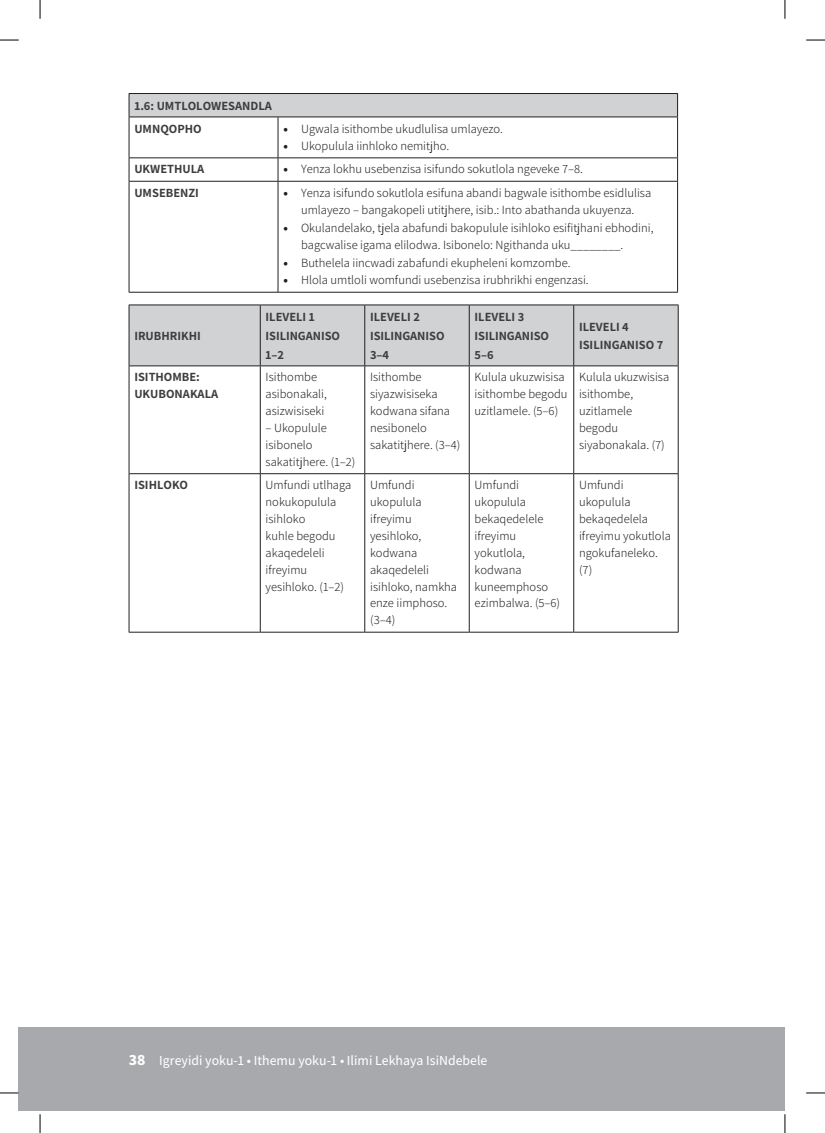
<style>
.page{position:relative;width:825px;height:1133px;background:#fff}
.page>*{position:absolute;margin:0;border:0;box-sizing:border-box;transform-origin:0 0}
.t1{font:500 13.75px "Assistant";color:#fff}
.t2{font:300 12.5px/16.9px "Assistant";color:#231f20}
.t3{font:700 12.5px/18.8px "Assistant";color:#3e3e3f}
.s1{font-weight:800}
.s2{font-family:"Noto Sans JP";font-weight:900}
</style>
<div class="page">
<div style="left:19px;top:1027px;width:765px;height:83px;background:#a8a9ad"></div>
<div style="left:129px;top:93px;width:548px;height:24px;background:#d1d2d4"></div>
<svg style="left:130px;top:118px;width:547px;height:174px"></svg>
<hr style="left:277px;top:117px;width:1px;height:40px;background:#231f20">
<hr style="left:129px;top:157px;width:149px;height:1px;background:#231f20">
<hr style="left:278px;top:157px;width:399px;height:1px;background:#231f20">
<svg style="left:277px;top:158px;width:1px;height:23px"></svg>
<hr style="left:129px;top:181px;width:149px;height:1px;background:#231f20">
<hr style="left:278px;top:181px;width:399px;height:1px;background:#231f20">
<hr style="left:277px;top:181px;width:1px;height:111px;background:#231f20">
<hr style="left:129px;top:117px;width:1px;height:40px;background:#231f20">
<hr style="left:677px;top:117px;width:1px;height:40px;background:#231f20">
<svg style="left:129px;top:158px;width:1px;height:23px"></svg>
<svg style="left:677px;top:158px;width:1px;height:23px"></svg>
<hr style="left:129px;top:181px;width:1px;height:111px;background:#231f20">
<hr style="left:677px;top:181px;width:1px;height:111px;background:#231f20">
<hr style="left:129px;top:292px;width:149px;height:1px;background:#231f20">
<hr style="left:278px;top:292px;width:399px;height:1px;background:#231f20">
<hr style="left:129px;top:93px;width:149px;height:1px;background:#231f20">
<svg style="left:129px;top:94px;width:1px;height:23px"></svg>
<hr style="left:278px;top:93px;width:399px;height:1px;background:#231f20">
<svg style="left:677px;top:94px;width:1px;height:23px"></svg>
<hr style="left:129px;top:117px;width:149px;height:1px;background:#231f20">
<hr style="left:278px;top:117px;width:399px;height:1px;background:#231f20">
<div style="left:130px;top:305px;width:547px;height:60px;background:#d1d2d4"></div>
<svg style="left:130px;top:366px;width:547px;height:266px"></svg>
<hr style="left:260px;top:305px;width:1px;height:60px;background:#231f20">
<hr style="left:364px;top:305px;width:1px;height:60px;background:#231f20">
<hr style="left:468px;top:305px;width:1px;height:60px;background:#231f20">
<hr style="left:573px;top:305px;width:1px;height:60px;background:#231f20">
<hr style="left:260px;top:366px;width:1px;height:107px;background:#231f20">
<hr style="left:364px;top:366px;width:1px;height:107px;background:#231f20">
<hr style="left:468px;top:366px;width:1px;height:107px;background:#231f20">
<hr style="left:573px;top:366px;width:1px;height:107px;background:#231f20">
<hr style="left:129px;top:473px;width:131px;height:1px;background:#231f20">
<hr style="left:260px;top:473px;width:104px;height:1px;background:#231f20">
<hr style="left:260px;top:474px;width:1px;height:158px;background:#231f20">
<hr style="left:364px;top:473px;width:105px;height:1px;background:#231f20">
<hr style="left:364px;top:474px;width:1px;height:158px;background:#231f20">
<hr style="left:469px;top:473px;width:104px;height:1px;background:#231f20">
<hr style="left:468px;top:474px;width:1px;height:158px;background:#231f20">
<hr style="left:573px;top:473px;width:105px;height:1px;background:#231f20">
<hr style="left:573px;top:474px;width:1px;height:158px;background:#231f20">
<hr style="left:129px;top:632px;width:131px;height:1px;background:#231f20">
<hr style="left:260px;top:632px;width:104px;height:1px;background:#231f20">
<hr style="left:364px;top:632px;width:105px;height:1px;background:#231f20">
<hr style="left:469px;top:632px;width:104px;height:1px;background:#231f20">
<hr style="left:573px;top:632px;width:105px;height:1px;background:#231f20">
<hr style="left:129px;top:366px;width:1px;height:107px;background:#231f20">
<hr style="left:677px;top:366px;width:1px;height:107px;background:#231f20">
<hr style="left:129px;top:474px;width:1px;height:158px;background:#231f20">
<hr style="left:677px;top:474px;width:1px;height:158px;background:#231f20">
<hr style="left:129px;top:304px;width:131px;height:1px;background:#231f20">
<hr style="left:129px;top:305px;width:1px;height:60px;background:#231f20">
<hr style="left:260px;top:304px;width:104px;height:1px;background:#231f20">
<hr style="left:364px;top:304px;width:105px;height:1px;background:#231f20">
<hr style="left:469px;top:304px;width:104px;height:1px;background:#231f20">
<hr style="left:573px;top:304px;width:105px;height:1px;background:#231f20">
<hr style="left:677px;top:305px;width:1px;height:60px;background:#231f20">
<hr style="left:129px;top:365px;width:131px;height:1px;background:#231f20">
<hr style="left:260px;top:365px;width:104px;height:1px;background:#231f20">
<hr style="left:364px;top:365px;width:105px;height:1px;background:#231f20">
<hr style="left:469px;top:365px;width:104px;height:1px;background:#231f20">
<hr style="left:573px;top:365px;width:105px;height:1px;background:#231f20">
<svg style="left:0;top:39px;width:19px;height:2px"></svg>
<svg style="left:806px;top:39px;width:18px;height:2px"></svg>
<svg style="left:0;top:1092px;width:19px;height:1px"></svg>
<svg style="left:806px;top:1092px;width:18px;height:1px"></svg>
<svg style="left:39px;top:0;width:2px;height:19px"></svg>
<svg style="left:39px;top:1114px;width:2px;height:18px"></svg>
<svg style="left:784px;top:0;width:1px;height:19px"></svg>
<svg style="left:784px;top:1114px;width:1px;height:18px"></svg>
<p class="t3" style="left:134px;top:94px;width:139px;line-height:22.8px">1.6: UMTLOLOWESANDLA<br>UMNQOPHO</p>
<p class="t2" style="left:283px;top:119px;width:221px"><span class="s1">•</span> Ugwala isithombe ukudlulisa umlayezo.</p>
<p class="t2" style="left:283px;top:137px;width:167px"><span class="s1">•</span> Ukopulula iinhloko nemitjho.</p>
<p class="t3" style="left:134px;top:159px;width:71px">UKWETHULA</p>
<p class="t2" style="left:283px;top:160px;width:301px"><span class="s1">•</span> Yenza lokhu usebenzisa isifundo sokutlola ngeveke 7–8.</p>
<p class="t3" style="left:134px;top:183px;width:66px">UMSEBENZI</p>
<p class="t2" style="left:283px;top:183px;width:369px;line-height:17.5px;text-align:center"><span class="s1">•</span> Yenza isifundo sokutlola esifuna abandi bagwale isithombe esidlulisa umlayezo – bangakopeli utitjhere, isib.: Into abathanda ukuyenza.</p>
<p class="t2" style="left:301px;top:218px;width:354px;line-height:17.5px;text-indent:-18px"><span class="s1">•</span> Okulandelako, tjela abafundi bakopulule isihloko esifitjhani ebhodini, bagcwalise igama elilodwa. Isibonelo: Ngithanda uku________.</p>
<p class="t2" style="left:283px;top:254px;width:288px"><span class="s1">•</span> Buthelela iincwadi zabafundi ekupheleni komzombe.</p>
<p class="t2" style="left:283px;top:271px;width:307px"><span class="s1">•</span> Hlola umtloli womfundi usebenzisa irubhrikhi engenzasi.</p>
<p class="t3" style="left:134px;top:326px;width:68px">IRUBHRIKHI</p>
<p class="t3" style="left:265px;top:307px;width:76px">ILEVELI 1<br>ISILINGANISO<br>1–2</p>
<p class="t3" style="left:370px;top:307px;width:76px">ILEVELI 2<br>ISILINGANISO<br>3–4</p>
<p class="t3" style="left:474px;top:307px;width:76px">ILEVELI 3<br>ISILINGANISO<br>5–6</p>
<p class="t3" style="left:578px;top:316px;width:86px">ILEVELI 4<br>ISILINGANISO 7</p>
<p class="t3" style="left:134px;top:368px;width:85px;line-height:16.9px">ISITHOMBE:<br>UKUBONAKALA</p>
<p class="t2" style="left:265px;top:368px;width:63px">Isithombe asibonakali, asizwisiseki</p>
<p class="t2" style="left:265px;top:419px;width:91px">– Ukopulule isibonelo sakatitjhere. (1–2)</p>
<p class="t2" style="left:370px;top:368px;width:92px">Isithombe siyazwisiseka kodwana sifana nesibonelo sakatitjhere. (3–4)</p>
<p class="t2" style="left:474px;top:368px;width:94px">Kulula ukuzwisisa isithombe begodu uzitlamele. (5–6)</p>
<p class="t2" style="left:578px;top:368px;width:92px">Kulula ukuzwisisa isithombe, uzitlamele begodu siyabonakala. (7)</p>
<p class="t3" style="left:134px;top:475px;width:55px">ISIHLOKO</p>
<p class="t2" style="left:265px;top:476px;width:87px">Umfundi utlhaga nokukopulula isihloko<br>kuhle begodu akaqedeleli ifreyimu yesihloko. (1–2)</p>
<p class="t2" style="left:370px;top:476px;width:88px">Umfundi ukopulula ifreyimu yesihloko, kodwana akaqedeleli isihloko, namkha enze iimphoso. (3–4)</p>
<p class="t2" style="left:474px;top:476px;width:87px">Umfundi ukopulula bekaqedelele ifreyimu yokutlola, kodwana kuneemphoso ezimbalwa. (5–6)</p>
<p class="t2" style="left:578px;top:476px;width:93px">Umfundi ukopulula bekaqedelela ifreyimu yokutlola ngokufaneleko. (7)</p>
<p class="t1" style="left:129px;top:1050px;width:360px"><span class="s2">38</span> Igreyidi yoku-1 • Ithemu yoku-1 • Ilimi Lekhaya IsiNdebele</p>
</div>
